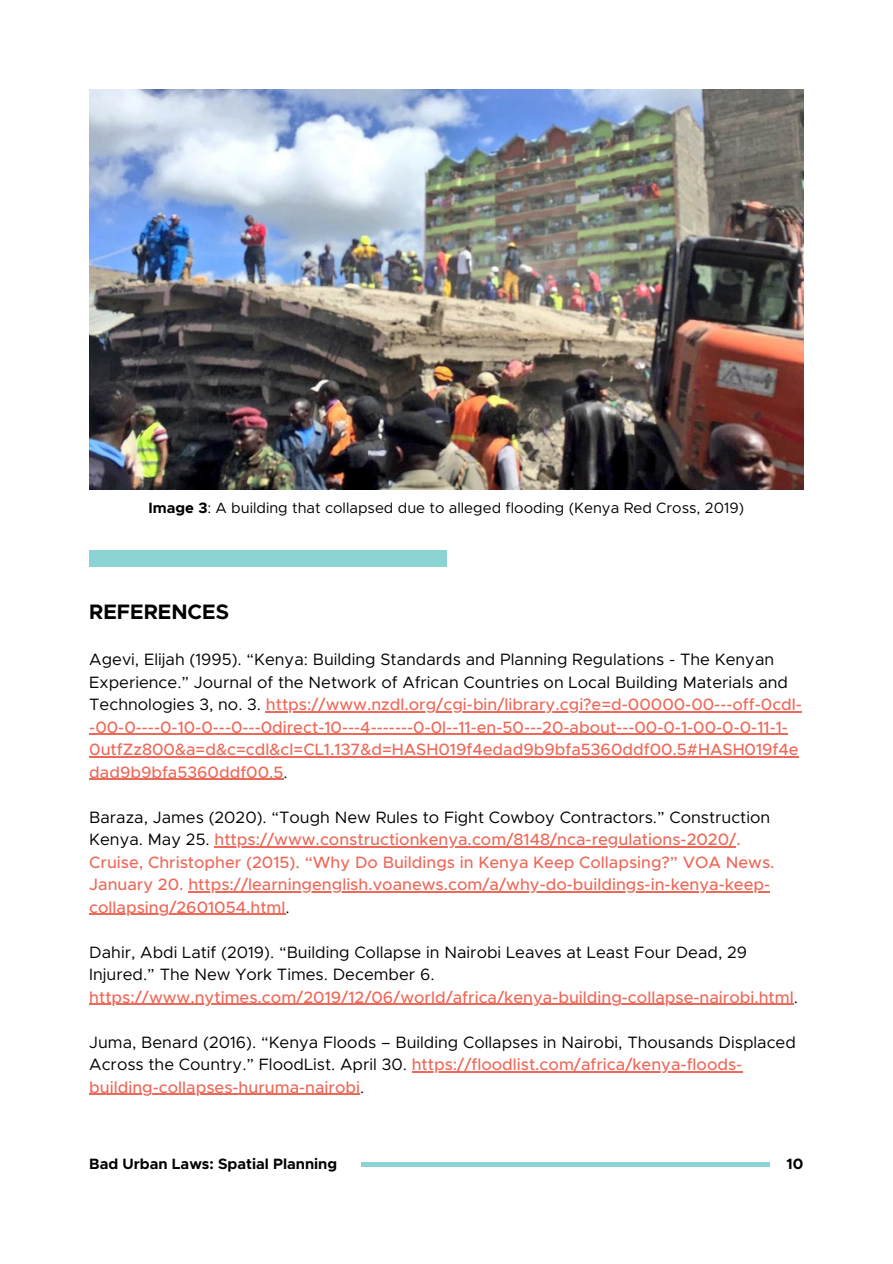
<style>
.page{position:relative;width:893px;height:1264px;background:#fff}
.page>*{position:absolute;margin:0;border:0;box-sizing:border-box;transform-origin:0 0}
.t1{font:700 21px "Metropolis";color:#000}
.t2{font:500 16.5px/22.5px "Metropolis";color:#ed6a5a}
.t3{font:16.5px/22.5px "Metropolis";color:#000}
.t4{font:15px "Metropolis";color:#000}
.t5{font:700 15px "Metropolis";color:#000}
.s1{font-weight:700}
.s2{font-weight:400;color:#000}
.s3{font-weight:500;color:#ed6a5a}
</style>
<div class="page">
<hr style="left:266px;top:711px;width:536px;height:1px;background:#ed6a5a">
<hr style="left:89px;top:734px;width:699px;height:1px;background:#ed6a5a">
<hr style="left:89px;top:756px;width:709px;height:1px;background:#ed6a5a">
<hr style="left:89px;top:779px;width:194px;height:1px;background:#ed6a5a">
<hr style="left:214px;top:846px;width:522px;height:1px;background:#ed6a5a">
<hr style="left:188px;top:891px;width:582px;height:1px;background:#ed6a5a">
<hr style="left:89px;top:913px;width:196px;height:2px;background:#ed6a5a">
<hr style="left:89px;top:1003px;width:704px;height:1px;background:#ed6a5a">
<hr style="left:411px;top:1071px;width:331px;height:1px;background:#ed6a5a">
<hr style="left:89px;top:1093px;width:271px;height:1px;background:#ed6a5a">
<div style="left:89px;top:550px;width:357px;height:17px;background:#8cd3d6"></div>
<img style="left:89px;top:89px;width:714px;height:400px">
<hr style="left:361px;top:1162px;width:408px;height:4px;background:#8cd3d6">
<p class="t4" style="left:149px;top:500px;width:597px"><span class="s1">Image 3</span>: A building that collapsed due to alleged flooding (Kenya Red Cross, 2019)</p>
<p class="t1" style="left:89px;top:602px;width:141px">REFERENCES</p>
<p class="t2" style="left:89px;top:649px;width:714px"><span class="s2">Agevi, Elijah (1995). “Kenya: Building Standards and Planning Regulations - The Kenyan Experience.” Journal of the Network of African Countries on Local Building Materials and Technologies 3, no. 3.</span> https://www.nzdl.org/cgi-bin/library.cgi?e=d-00000-00---off-0cdl--00-0----0-10-0---0---0direct-10---4-------0-0l--11-en-50---20-about---00-0-1-00-0-0-11-1- 0utfZz800&amp;a=d&amp;c=cdl&amp;cl=CL1.137&amp;d=HASH019f4edad9b9bfa5360ddf00.5#HASH019f4e dad9b9bfa5360ddf00.5<span class="s2">.</span></p>
<p class="t3" style="left:89px;top:806px;width:682px">Baraza, James (2020). “Tough New Rules to Fight Cowboy Contractors.” Construction<br>Kenya. May 25. <span class="s3">https://www.constructionkenya.com/8148/nca-regulations-2020/.</span></p>
<p class="t2" style="left:89px;top:851px;width:686px">Cruise, Christopher (2015). “Why Do Buildings in Kenya Keep Collapsing?” VOA News.<br>January 20. https://learningenglish.voanews.com/a/why-do-buildings-in-kenya-keep&shy;collapsing/2601054.html<span class="s2">.</span></p>
<p class="t3" style="left:89px;top:941px;width:710px">Dahir, Abdi Latif (2019). “Building Collapse in Nairobi Leaves at Least Four Dead, 29<br>Injured.” The New York Times. December 6. <span class="s3">https://www.nytimes.com/2019/12/06/world/africa/kenya-building-collapse-nairobi.html</span>.</p>
<p class="t3" style="left:89px;top:1031px;width:708px">Juma, Benard (2016). “Kenya Floods – Building Collapses in Nairobi, Thousands Displaced<br>Across the Country.” FloodList. April 30. <span class="s3">https://floodlist.com/africa/kenya-floods&shy;building-collapses-huruma-nairobi</span>.</p>
<p class="t5" style="left:89px;top:1156px;width:249px">Bad Urban Laws: Spatial Planning</p>
<p class="t5" style="left:786px;top:1156px;width:18px">10</p>
</div>
